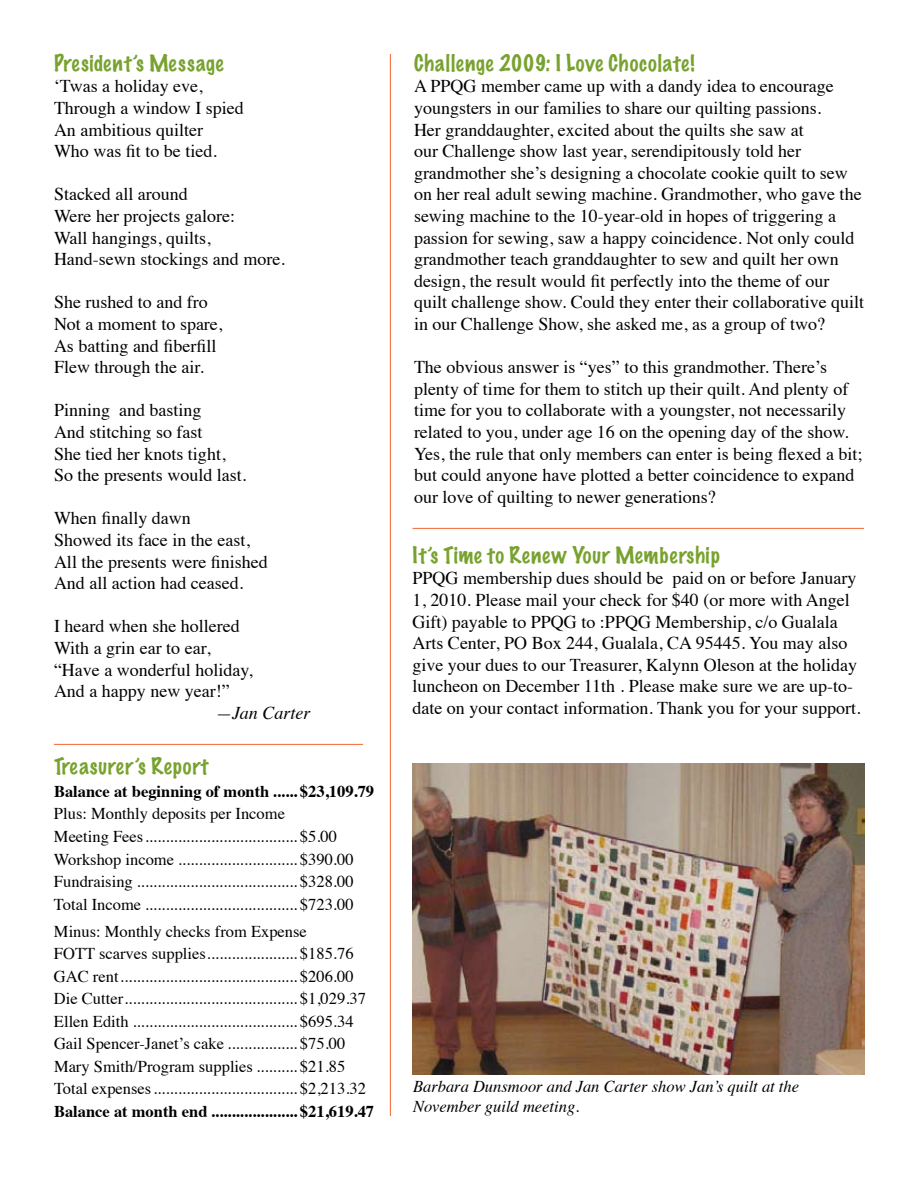
<style>
.page{position:relative;width:918px;height:1188px;background:#fff}
.page>*{position:absolute;margin:0;border:0;box-sizing:border-box;transform-origin:0 0}
.t1{font:100 21px "Marker Felt";letter-spacing:.04em;color:#78a22f}
.t2{font:18px/21.6px "Times";color:#000}
.t3{font:italic 18px "Times";color:#000}
.t4{font:16.5px/22.5px "Times";color:#000}
.t5{font:700 16.5px "Times";color:#000}
.t6{font:italic 16.5px/19.8px "Times";color:#000}
</style>
<div class="page">
<hr style="left:412px;top:528px;width:452px;height:1px;background:#f26631">
<hr style="left:390px;top:54px;width:1px;height:1062px;background:#f26631">
<img style="left:412px;top:764px;width:453px;height:310px">
<hr style="left:54px;top:744px;width:309px;height:1px;background:#f26631">
<p class="t1" style="left:54px;top:53px;width:171px">President’s Message</p>
<p class="t2" style="left:54px;top:77px;width:191px">‘Twas a holiday eve,<br>Through a window I spied<br>An ambitious quilter<br>Who was fit to be tied.</p>
<p class="t2" style="left:54px;top:185px;width:232px">Stacked all around<br>Were her projects galore:<br>Wall hangings, quilts,<br>Hand-sewn stockings and more.</p>
<p class="t2" style="left:54px;top:293px;width:170px">She rushed to and fro<br>Not a moment to spare,<br>As batting and fiberfill<br>Flew through the air.</p>
<p class="t2" style="left:54px;top:401px;width:194px">Pinning and basting<br>And stitching so fast<br>She tied her knots tight,<br>So the presents would last.</p>
<p class="t2" style="left:54px;top:509px;width:215px">When finally dawn<br>Showed its face in the east,<br>All the presents were finished<br>And all action had ceased.</p>
<p class="t2" style="left:54px;top:617px;width:200px">I heard when she hollered<br>With a grin ear to ear, “Have a wonderful holiday,<br>And a happy new year!”</p>
<p class="t3" style="left:216px;top:705px;width:96px">—Jan Carter</p>
<p class="t1" style="left:54px;top:756px;width:156px">Treasurer’s Report</p>
<p class="t5" style="left:54px;top:785px;width:322px">Balance at beginning of month ...... $23,109.79</p>
<p class="t4" style="left:54px;top:804px;width:301px">Plus: Monthly deposits per Income<br>Meeting Fees..................................... $5.00<br>Workshop income ............................. $390.00<br>Fundraising ....................................... $328.00<br>Total Income ..................................... $723.00</p>
<p class="t4" style="left:54px;top:921px;width:313px">Minus: Monthly checks from Expense<br>FOTT scarves supplies...................... $185.76<br>GAC rent........................................... $206.00<br>Die Cutter.......................................... $1,029.37<br>Ellen Edith ........................................ $695.34<br>Gail Spencer-Janet’s cake ................. $75.00<br>Mary Smith/Program supplies .......... $21.85<br>Total expenses................................... $2,213.32</p>
<p class="t5" style="left:54px;top:1104px;width:322px">Balance at month end ..................... $21,619.47</p>
<p class="t1" style="left:414px;top:53px;width:282px">Challenge 2009: I Love Chocolate!</p>
<p class="t2" style="left:414px;top:77px;width:452px">A PPQG member came up with a dandy idea to encourage youngsters in our families to share our quilting passions.<br>Her granddaughter, excited about the quilts she saw at<br>our Challenge show last year, serendipitously told her grandmother she’s designing a chocolate cookie quilt to sew on her real adult sewing machine. Grandmother, who gave the sewing machine to the 10-year-old in hopes of triggering a passion for sewing, saw a happy coincidence. Not only could grandmother teach granddaughter to sew and quilt her own design, the result would fit perfectly into the theme of our quilt challenge show. Could they enter their collaborative quilt in our Challenge Show, she asked me, as a group of two?</p>
<p class="t2" style="left:414px;top:358px;width:450px">The obvious answer is “yes” to this grandmother. There’s plenty of time for them to stitch up their quilt. And plenty of time for you to collaborate with a youngster, not necessarily related to you, under age 16 on the opening day of the show.<br>Yes, the rule that only members can enter is being flexed a bit; but could anyone have plotted a better coincidence to expand our love of quilting to newer generations?</p>
<p class="t1" style="left:412px;top:545px;width:309px">It’s Time to Renew Your Membership</p>
<p class="t2" style="left:412px;top:569px;width:450px">PPQG membership dues should be paid on or before January 1, 2010. Please mail your check for $40 (or more with Angel Gift) payable to PPQG to :PPQG Membership, c/o Gualala Arts Center, PO Box 244, Gualala, CA 95445. You may also give your dues to our Treasurer, Kalynn Oleson at the holiday luncheon on December 11th . Please make sure we are up-to&shy;date on your contact information. Thank you for your support.</p>
<p class="t6" style="left:413px;top:1078px;width:388px">Barbara Dunsmoor and Jan Carter show Jan’s quilt at the<br>November guild meeting.</p>
</div>
